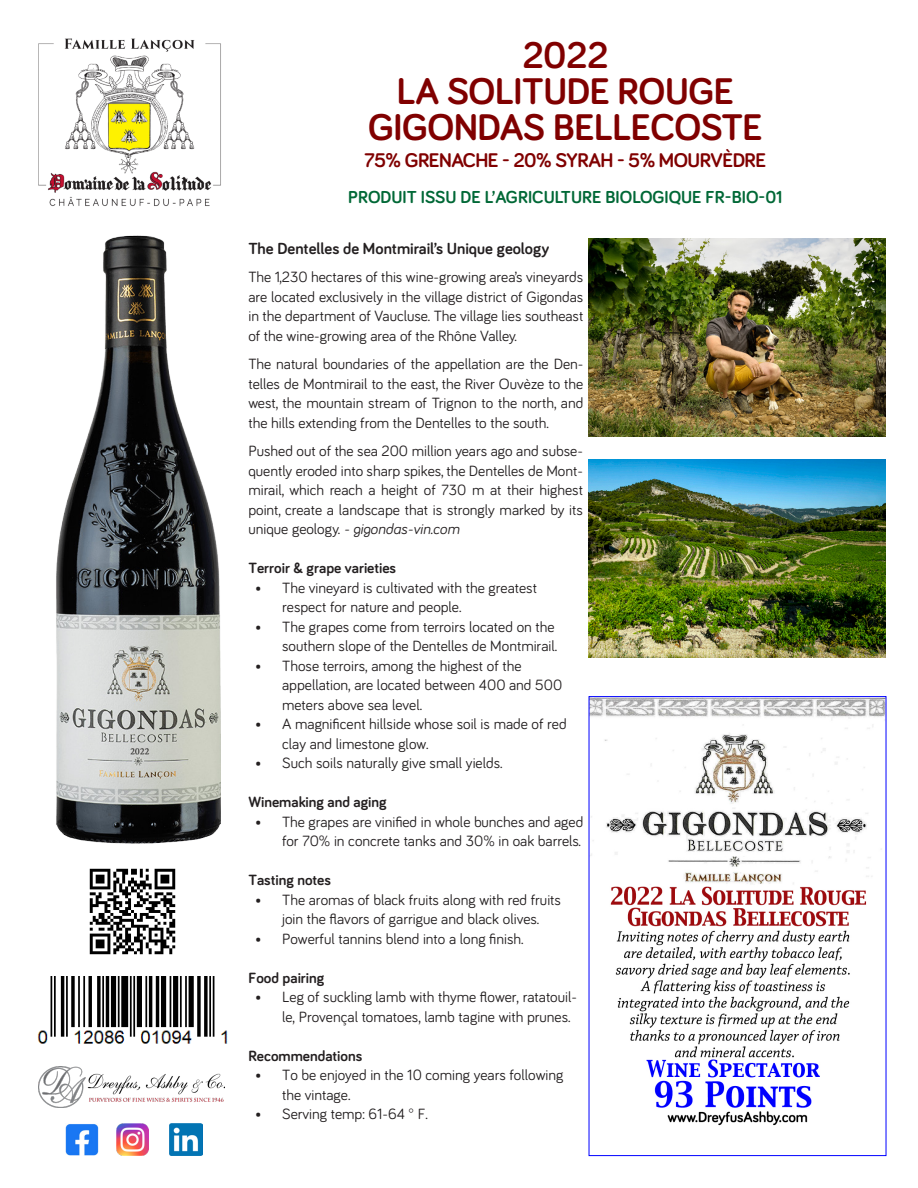
<style>
.page{position:relative;width:918px;height:1188px;background:#fff}
.page>*{position:absolute;margin:0;border:0;box-sizing:border-box;transform-origin:0 0}
.t1{font:700 38.25px "Bariol";letter-spacing:-.01em;color:#800000}
.t2{font:700 20.4px "Bariol";letter-spacing:-.025em;color:#800000}
.t3{font:700 17.85px "Bariol";color:#006836}
.t4{font:700 16.65px "Bariol";color:#231f20}
.t5{font:15.3px/19.5px "Bariol";color:#231f20}
.t6{font:700 15.3px "Bariol";color:#231f20}
.s1{font-style:italic}
</style>
<div class="page">
<img style="left:56px;top:235px;width:164px;height:609px">
<img style="left:89px;top:868px;width:87px;height:87px">
<img style="left:37px;top:976px;width:191px;height:68px">
<img style="left:588px;top:459px;width:297px;height:199px">
<img style="left:589px;top:238px;width:297px;height:199px">
<img style="left:38px;top:38px;width:183px;height:168px">
<img style="left:38px;top:1067px;width:187px;height:40px">
<img style="left:66px;top:1124px;width:32px;height:32px">
<img style="left:116px;top:1123px;width:32px;height:33px">
<img style="left:170px;top:1123px;width:32px;height:33px">
<img style="left:591px;top:698px;width:293px;height:428px">
<div style="left:589px;top:696px;width:297px;height:460px;border:1px solid #00f"></div>
<p class="t1" style="left:523px;top:29px;width:87px">2022</p>
<p class="t1" style="left:397px;top:65px;width:338px">LA SOLITUDE ROUGE</p>
<p class="t1" style="left:368px;top:101px;width:396px">GIGONDAS BELLECOSTE</p>
<p class="t2" style="left:365px;top:146px;width:403px">75% GRENACHE - 20% SYRAH - 5% MOURVÈDRE</p>
<p class="t3" style="left:348px;top:185px;width:436px">PRODUIT ISSU DE L’AGRICULTURE BIOLOGIQUE FR-BIO-01</p>
<p class="t4" style="left:248px;top:237px;width:303px">The Dentelles de Montmirail’s Unique geology</p>
<p class="t5" style="left:248px;top:266px;width:337px;text-align:justify">The 1,230 hectares of this wine-growing area’s vineyards are located exclusively in the village district of Gigondas in the department of Vaucluse. The village lies southeast of the wine-growing area of the Rhône Valley.</p>
<p class="t5" style="left:248px;top:353px;width:336px;text-align:justify">The natural boundaries of the appellation are the Den&shy;telles de Montmirail to the east, the River Ouvèze to the west, the mountain stream of Trignon to the north, and the hills extending from the Dentelles to the south.</p>
<p class="t5" style="left:248px;top:440px;width:336px;text-align:justify">Pushed out of the sea 200 million years ago and subse&shy;quently eroded into sharp spikes, the Dentelles de Mont&shy;mirail, which reach a height of 730 m at their highest point, create a landscape that is strongly marked by its unique geology. <span class="s1">- gigondas-vin.com</span></p>
<p class="t6" style="left:248px;top:557px;width:149px">Terroir &amp; grape varieties</p>
<p class="t5" style="left:282px;top:577px;width:256px;text-indent:-27px">• The vineyard is cultivated with the greatest respect for nature and people.</p>
<p class="t5" style="left:255px;top:616px;width:304px;text-align:right">• The grapes come from terroirs located on the southern slope of the Dentelles de Montmirail.</p>
<p class="t5" style="left:282px;top:655px;width:282px;text-indent:-27px">• Those terroirs, among the highest of the appellation, are located between 400 and 500 meters above sea level.</p>
<p class="t5" style="left:282px;top:713px;width:286px;text-indent:-27px">• A magnificent hillside whose soil is made of red clay and limestone glow.</p>
<p class="t5" style="left:255px;top:752px;width:249px">• Such soils naturally give small yields.</p>
<p class="t6" style="left:248px;top:791px;width:140px">Winemaking and aging</p>
<p class="t5" style="left:255px;top:811px;width:330px;text-align:right">• The grapes are vinified in whole bunches and aged for 70% in concrete tanks and 30% in oak barrels.</p>
<p class="t6" style="left:248px;top:869px;width:84px">Tasting notes</p>
<p class="t5" style="left:255px;top:889px;width:307px;text-align:center">• The aromas of black fruits along with red fruits join the flavors of garrigue and black olives.</p>
<p class="t5" style="left:255px;top:928px;width:270px">• Powerful tannins blend into a long finish.</p>
<p class="t6" style="left:248px;top:967px;width:78px">Food pairing</p>
<p class="t5" style="left:282px;top:986px;width:296px;text-indent:-27px">• Leg of suckling lamb with thyme flower, ratatouil&shy;le, Provençal tomatoes, lamb tagine with prunes.</p>
<p class="t6" style="left:248px;top:1045px;width:115px">Recommendations</p>
<p class="t5" style="left:282px;top:1064px;width:283px;text-indent:-27px">• To be enjoyed in the 10 coming years following the vintage.</p>
<p class="t5" style="left:255px;top:1103px;width:174px">• Serving temp: 61-64 ° F.</p>
</div>
